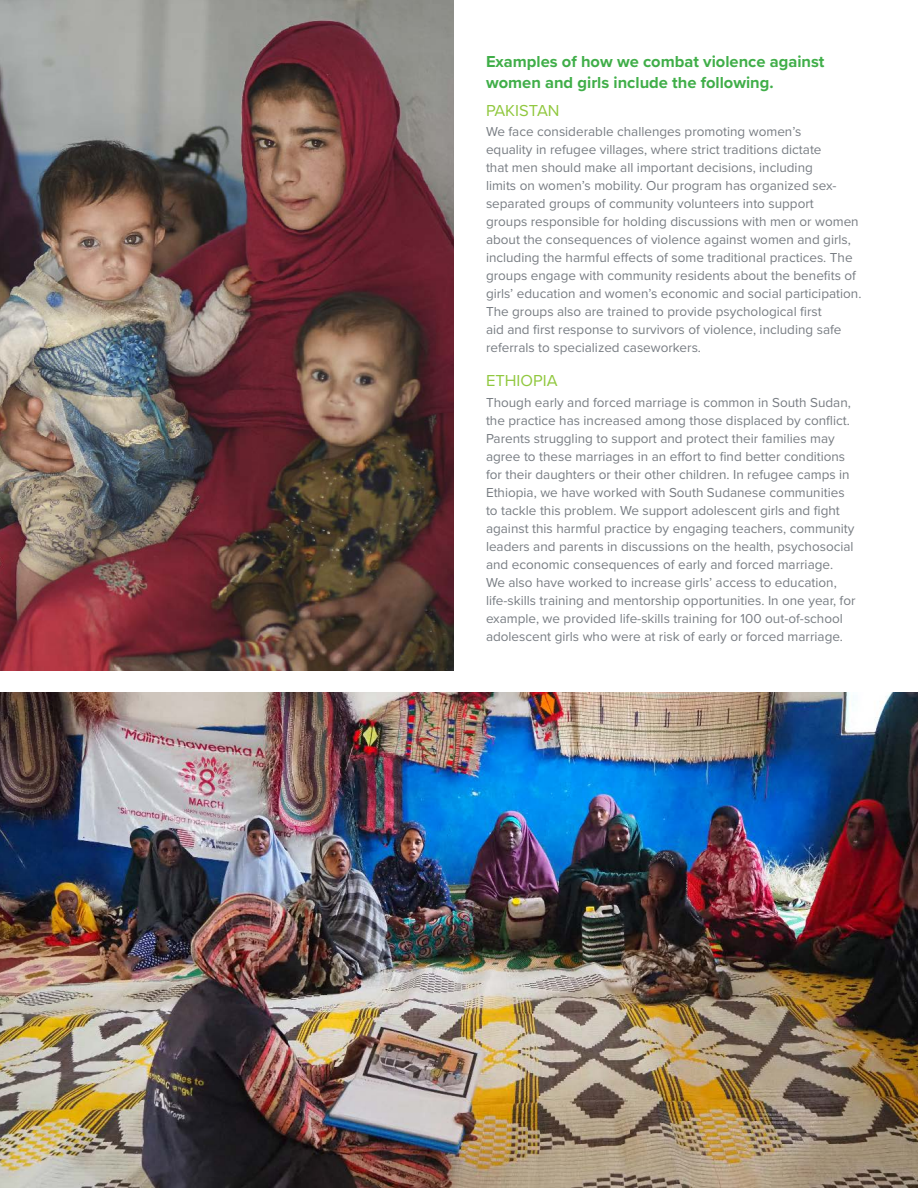
<style>
.page{position:relative;width:918px;height:1188px;background:#fff}
.page>*{position:absolute;margin:0;border:0;box-sizing:border-box;transform-origin:0 0}
.t1{font:700 16.5px/21px "Proxima Nova";color:#40ae49}
.t2{font:16.5px "Proxima Nova";color:#91c83f}
.t3{font:13.5px/18px "Proxima Nova";color:#787d83}
</style>
<div class="page">
<img style="left:0;top:692px;width:918px;height:496px">
<img style="left:0;top:0;width:454px;height:671px">
<p class="t1" style="left:486px;top:51px;width:340px">Examples of how we combat violence against women and girls include the following.</p>
<p class="t2" style="left:486px;top:98px;width:75px">PAKISTAN</p>
<p class="t3" style="left:486px;top:122px;width:377px">We face considerable challenges promoting women’s<br>equality in refugee villages, where strict traditions dictate<br>that men should make all important decisions, including<br>limits on women’s mobility. Our program has organized sex&shy;separated groups of community volunteers into support<br>groups responsible for holding discussions with men or women about the consequences of violence against women and girls, including the harmful effects of some traditional practices. The groups engage with community residents about the benefits of girls’ education and women’s economic and social participation.<br>The groups also are trained to provide psychological first<br>aid and first response to survivors of violence, including safe referrals to specialized caseworkers.</p>
<p class="t2" style="left:486px;top:369px;width:73px">ETHIOPIA</p>
<p class="t3" style="left:486px;top:393px;width:371px">Though early and forced marriage is common in South Sudan, the practice has increased among those displaced by conflict.<br>Parents struggling to support and protect their families may agree to these marriages in an effort to find better conditions for their daughters or their other children. In refugee camps in Ethiopia, we have worked with South Sudanese communities to tackle this problem. We support adolescent girls and fight against this harmful practice by engaging teachers, community leaders and parents in discussions on the health, psychosocial and economic consequences of early and forced marriage.<br>We also have worked to increase girls’ access to education, life-skills training and mentorship opportunities. In one year, for example, we provided life-skills training for 100 out-of-school adolescent girls who were at risk of early or forced marriage.</p>
</div>
